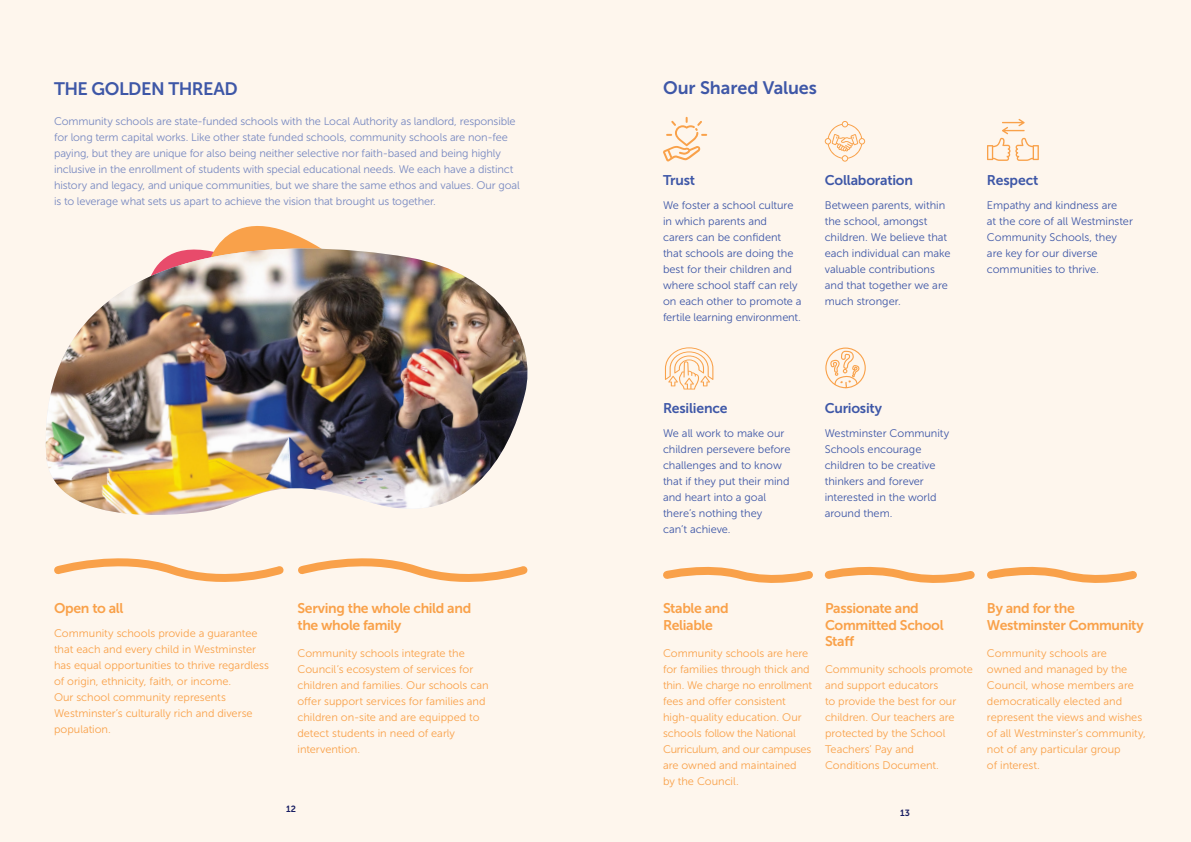
<style>
.page{position:relative;width:1191px;height:842px;background:#fef6ed}
.page>*{position:absolute;margin:0;border:0;box-sizing:border-box;transform-origin:0 0}
.t1{font:18px "Museo Sans 700";letter-spacing:-.015em;color:#3e57a7}
.t2{font:14px/16.8px "Museo Sans 700";letter-spacing:-.025em;color:#f9a14a}
.t3{font:14px "Museo Sans 700";letter-spacing:-.015em;color:#3e57a7}
.t4{font:11px/16px "Museo Sans 300";color:#f9a14a}
.t5{font:11px/16px "Museo Sans 300";color:#3e57a7}
.t6{font:11px/16px "Museo Sans 300";letter-spacing:-.01em;color:#7889c1}
.t7{font:9px "Museo Sans 700";color:#181d62}
</style>
<div class="page">
<svg style="left:663px;top:117px;width:44px;height:44px"></svg>
<svg style="left:825px;top:348px;width:40px;height:40px"></svg>
<svg style="left:824px;top:121px;width:41px;height:41px"></svg>
<svg style="left:987px;top:119px;width:52px;height:42px"></svg>
<svg style="left:665px;top:347px;width:48px;height:43px"></svg>
<svg style="left:298px;top:558px;width:230px;height:24px"></svg>
<svg style="left:54px;top:558px;width:230px;height:24px"></svg>
<svg style="left:663px;top:566px;width:474px;height:17px"></svg>
<svg style="left:227px;top:226px;width:71px;height:10px"></svg>
<svg style="left:215px;top:236px;width:109px;height:13px"></svg>
<img style="left:45px;top:249px;width:483px;height:266px">
<h1 class="t1" style="left:54px;top:78px;width:185px">THE GOLDEN THREAD</h1>
<p class="t6" style="left:54px;top:113px;width:467px">Community schools are state-funded schools with the Local Authority as landlord, responsible for long term capital works. Like other state funded schools, community schools are non-fee paying, but they are unique for also being neither selective nor faith-based and being highly inclusive in the enrollment of students with special educational needs. We each have a distinct history and legacy, and unique communities, but we share the same ethos and values. Our goal is to leverage what sets us apart to achieve the vision that brought us together.</p>
<p class="t2" style="left:54px;top:599px;width:71px">Open to all</p>
<p class="t4" style="left:54px;top:625px;width:216px">Community schools provide a guarantee that each and every child in Westminster has equal opportunities to thrive regardless of origin, ethnicity, faith, or income.<br>Our school community represents Westminster’s culturally rich and diverse population.</p>
<p class="t2" style="left:297px;top:599px;width:175px">Serving the whole child and the whole family</p>
<p class="t4" style="left:297px;top:645px;width:193px">Community schools integrate the Council’s ecosystem of services for children and families. Our schools can offer support services for families and children on-site and are equipped to detect students in need of early intervention.</p>
<p class="t7" style="left:286px;top:804px;width:11px">12</p>
<h1 class="t1" style="left:663px;top:78px;width:155px">Our Shared Values</h1>
<p class="t3" style="left:663px;top:172px;width:34px">Trust</p>
<p class="t5" style="left:663px;top:197px;width:140px">We foster a school culture in which parents and<br>carers can be confident that schools are doing the best for their children and where school staff can rely on each other to promote a fertile learning environment.</p>
<p class="t3" style="left:824px;top:172px;width:90px">Collaboration</p>
<p class="t5" style="left:824px;top:197px;width:127px">Between parents, within the school, amongst children. We believe that each individual can make valuable contributions and that together we are much stronger.</p>
<p class="t3" style="left:987px;top:172px;width:53px">Respect</p>
<p class="t5" style="left:987px;top:197px;width:147px">Empathy and kindness are<br>at the core of all Westminster<br>Community Schools, they are key for our diverse communities to thrive.</p>
<p class="t3" style="left:663px;top:400px;width:66px">Resilience</p>
<p class="t5" style="left:663px;top:425px;width:129px">We all work to make our children persevere before challenges and to know that if they put their mind and heart into a goal there’s nothing they<br>can’t achieve.</p>
<p class="t3" style="left:824px;top:400px;width:59px">Curiosity</p>
<p class="t5" style="left:824px;top:425px;width:126px">Westminster Community<br>Schools encourage children to be creative thinkers and forever interested in the world around them.</p>
<p class="t2" style="left:663px;top:599px;width:67px">Stable and<br>Reliable</p>
<p class="t4" style="left:663px;top:645px;width:151px">Community schools are here for families through thick and thin. We charge no enrollment fees and offer consistent high-quality education. Our schools follow the National<br>Curriculum, and our campuses are owned and maintained<br>by the Council.</p>
<p class="t2" style="left:825px;top:599px;width:120px">Passionate and<br>Committed School<br>Staff</p>
<p class="t4" style="left:825px;top:661px;width:149px">Community schools promote and support educators<br>to provide the best for our children. Our teachers are protected by the School<br>Teachers’ Pay and<br>Conditions Document.</p>
<p class="t7" style="left:900px;top:808px;width:11px">13</p>
<p class="t2" style="left:987px;top:599px;width:158px">By and for the<br>Westminster Community</p>
<p class="t4" style="left:987px;top:645px;width:160px">Community schools are<br>owned and managed by the<br>Council, whose members are democratically elected and represent the views and wishes of all Westminster’s community, not of any particular group<br>of interest.</p>
</div>
